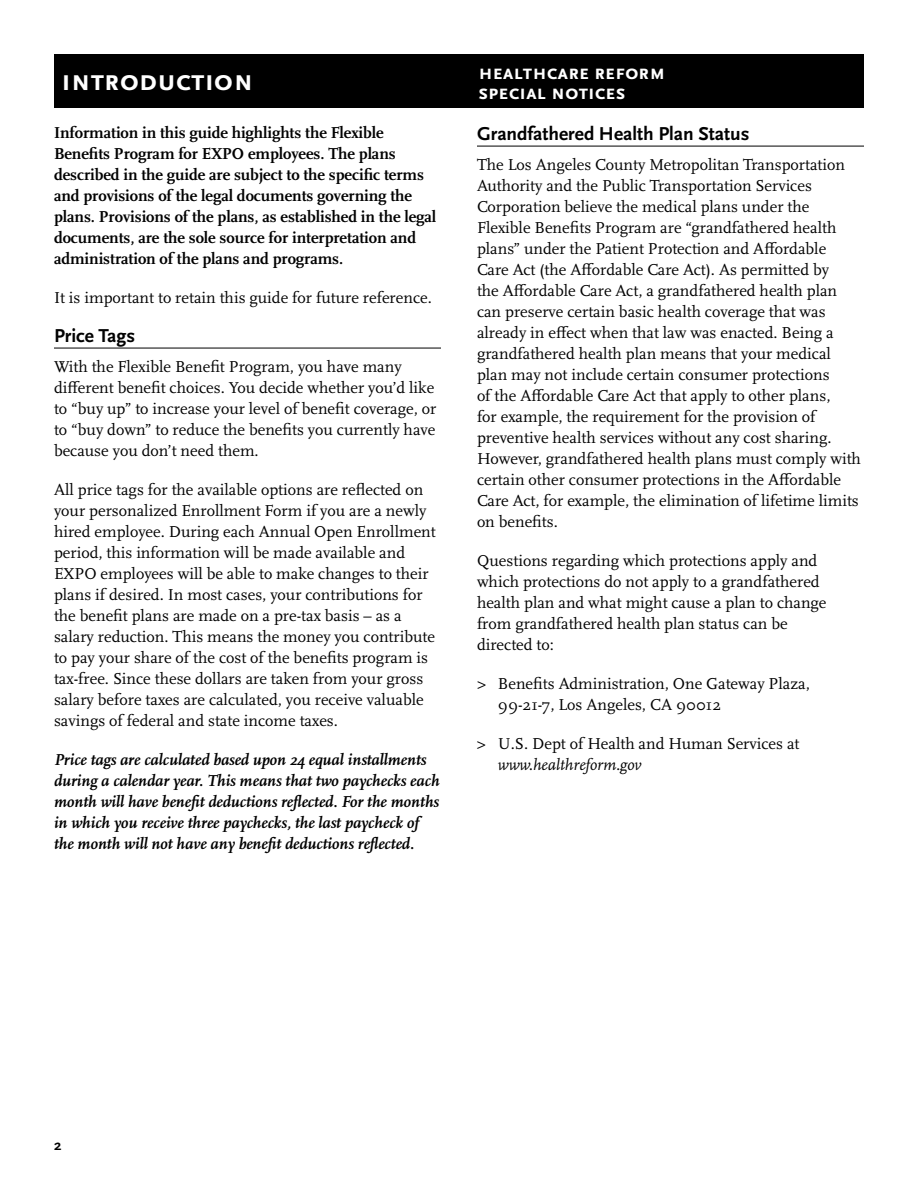
<style>
.page{position:relative;width:918px;height:1188px;background:#fff}
.page>*{position:absolute;margin:0;border:0;box-sizing:border-box;transform-origin:0 0}
.t1{font:700 30px "Scala Sans Caps";color:#fff}
.t2{font:700 21px/19.5px "Scala Sans Caps";color:#fff}
.t3{font:700 19.5px "Scala Sans";color:#000}
.t4{font:16.5px/21px "Scala";color:#000}
.t5{font:700 16.5px/21px "Scala";letter-spacing:-.005em;color:#000}
.t6{font:italic 700 16.5px/21px "Scala";color:#000}
.t7{font:italic 16.5px "Scala";color:#000}
.t8{font:700 15px "Scala Sans";color:#000}
.s1{font-family:"Scala Regular Expert"}
</style>
<div class="page">
<hr style="left:54px;top:348px;width:387px;height:1px;background:#000">
<hr style="left:477px;top:146px;width:387px;height:1px;background:#000">
<div style="left:54px;top:54px;width:810px;height:54px;background:#000"></div>
<h1 class="t1" style="left:62px;top:63px;width:193px">introduction</h1>
<p class="t2" style="left:478px;top:63px;width:188px">healthcare reform special notices</p>
<p class="t5" style="left:54px;top:123px;width:384px">Information in this guide highlights the Flexible Benefits Program for EXPO employees. The plans described in the guide are subject to the specific terms and provisions of the legal documents governing the plans. Provisions of the plans, as established in the legal documents, are the sole source for interpretation and administration of the plans and programs.</p>
<p class="t4" style="left:54px;top:288px;width:377px">It is important to retain this guide for future reference.</p>
<p class="t3" style="left:54px;top:325px;width:83px">Price Tags</p>
<p class="t4" style="left:54px;top:357px;width:384px">With the Flexible Benefit Program, you have many di<span class="s1">=</span>erent benefit choices. You decide whether you’d like to “buy up” to increase your level of benefit coverage, or to “buy down” to reduce the benefits you currently have because you don’t need them.</p>
<p class="t4" style="left:54px;top:480px;width:383px">All price tags for the available options are reflected on your personalized Enrollment Form if you are a newly hired employee. During each Annual Open Enrollment period, this information will be made available and EXPO employees will be able to make changes to their plans if desired. In most cases, your contributions for the benefit plans are made on a pre-tax basis – as a salary reduction. This means the money you contribute to pay your share of the cost of the benefits program is tax-free. Since these dollars are taken from your gross salary before taxes are calculated, you receive valuable savings of federal and state income taxes.</p>
<p class="t6" style="left:54px;top:750px;width:387px">Price tags are calculated based upon 24 equal installments during a calendar year. This means that two paychecks each month will have benefit deductions reflected. For the months in which you receive three paychecks, the last paycheck of the month will not have any benefit deductions reflected.</p>
<p class="t3" style="left:477px;top:123px;width:274px">Grandfathered Health Plan Status</p>
<p class="t4" style="left:477px;top:155px;width:385px">The Los Angeles County Metropolitan Transportation Authority and the Public Transportation Services Corporation believe the medical plans under the Flexible Benefits Program are “grandfathered health plans” under the Patient Protection and A<span class="s1">=</span>ordable Care Act (the A<span class="s1">=</span>ordable Care Act). As permitted by<br>the A<span class="s1">=</span>ordable Care Act, a grandfathered health plan can preserve certain basic health coverage that was already in e<span class="s1">=</span>ect when that law was enacted. Being a grandfathered health plan means that your medical plan may not include certain consumer protections<br>of the A<span class="s1">=</span>ordable Care Act that apply to other plans,<br>for example, the requirement for the provision of preventive health services without any cost sharing.<br>However, grandfathered health plans must comply with certain other consumer protections in the A<span class="s1">=</span>ordable Care Act, for example, the elimination of lifetime limits on benefits.</p>
<p class="t4" style="left:477px;top:551px;width:351px">Questions regarding which protections apply and which protections do not apply to a grandfathered health plan and what might cause a plan to change from grandfathered health plan status can be directed to:</p>
<p class="t4" style="left:498px;top:674px;width:313px;text-indent:-21px">&gt; Benefits Administration, One Gateway Plaza,<br>99-21-7, Los Angeles, CA 90012</p>
<p class="t4" style="left:477px;top:734px;width:324px">&gt; U.S. Dept of Health and Human Services at</p>
<p class="t7" style="left:498px;top:757px;width:145px">www.healthreform.gov</p>
<p class="t8" style="left:54px;top:1137px;width:9px">2</p>
</div>
